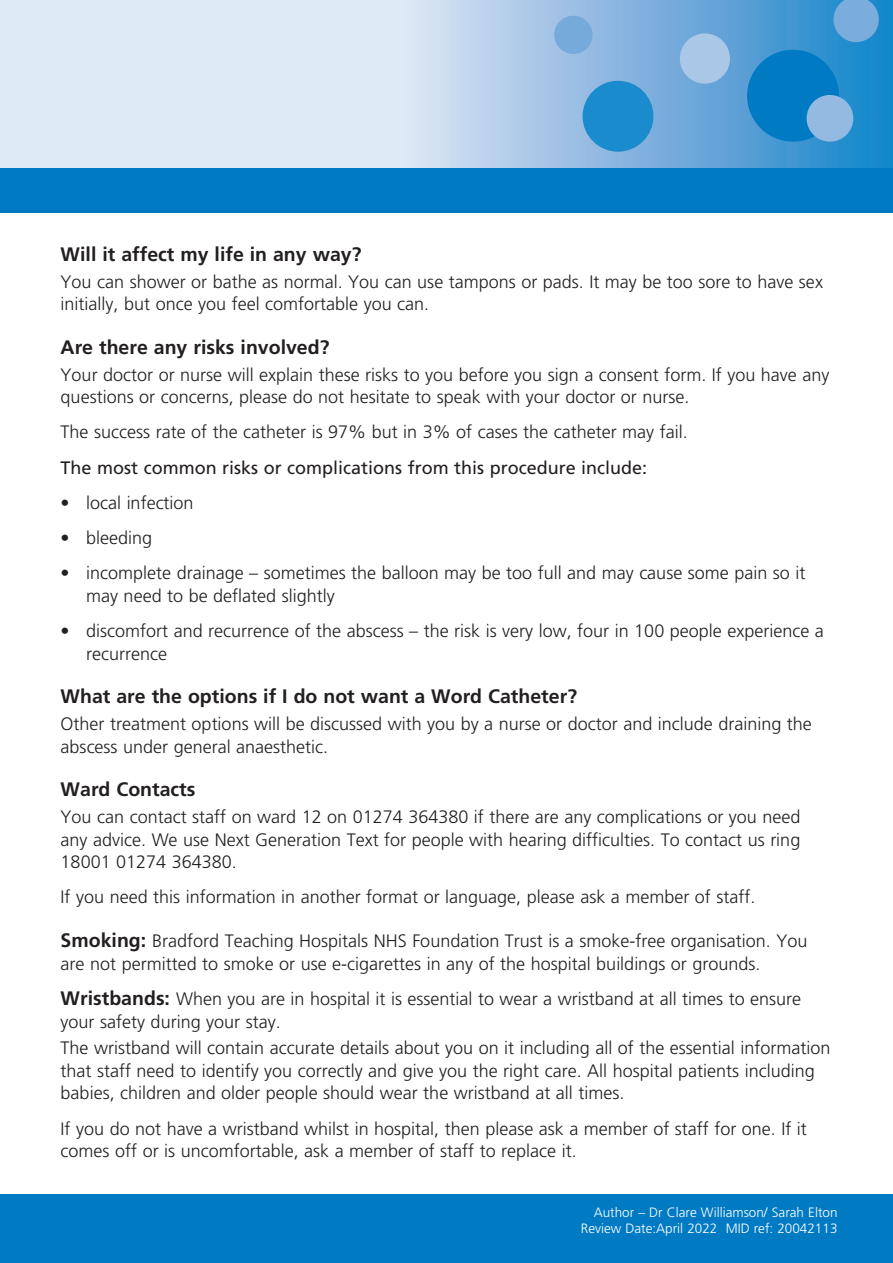
<style>
.page{position:relative;width:893px;height:1263px;background:#fff}
.page>*{position:absolute;margin:0;border:0;box-sizing:border-box;transform-origin:0 0}
.t1{font:700 19.5px "Frutiger";color:#231f20}
.t2{font:300 18px/22.5px "Frutiger";color:#231f20}
.t3{font:18px "Frutiger";color:#231f20}
.t4{font:300 13.5px/16.5px "Frutiger";color:#fff;text-align:right}
.s1{font-weight:700;font-size:19.5px}
</style>
<div class="page">
<div style="left:0;top:1195px;width:893px;height:68px;background:#007bc3"></div>
<svg style="left:0;top:0;width:893px;height:168px;background:#b2d0eb"></svg>
<div style="left:0;top:168px;width:893px;height:44px;background:#007bc3"></div>
<div style="left:747px;top:50px;width:92px;height:92px;background:#007bc3;border-radius:50%"></div>
<div style="left:807px;top:95px;width:46px;height:47px;background:#94bae2;border-radius:50%"></div>
<div style="left:554px;top:16px;width:38px;height:38px;background:#75aadb;border-radius:50%"></div>
<div style="left:680px;top:33px;width:50px;height:51px;background:#abc7e8;border-radius:50%"></div>
<div style="left:583px;top:81px;width:70px;height:71px;background:#1a8bcc;border-radius:50%"></div>
<svg style="left:833px;top:0;width:46px;height:42px;background:#68a5d8"></svg>
<p class="t1" style="left:61px;top:243px;width:302px">Will it affect my life in any way?</p>
<p class="t2" style="left:61px;top:270px;width:764px">You can shower or bathe as normal. You can use tampons or pads. It may be too sore to have sex initially, but once you feel comfortable you can.</p>
<p class="t1" style="left:61px;top:336px;width:270px">Are there any risks involved?</p>
<p class="t2" style="left:61px;top:363px;width:770px">Your doctor or nurse will explain these risks to you before you sign a consent form. If you have any questions or concerns, please do not hesitate to speak with your doctor or nurse.</p>
<p class="t2" style="left:61px;top:421px;width:629px">The success rate of the catheter is 97% but in 3% of cases the catheter may fail.</p>
<p class="t3" style="left:61px;top:457px;width:588px">The most common risks or complications from this procedure include:</p>
<p class="t2" style="left:61px;top:491px;width:135px">• local infection</p>
<p class="t2" style="left:61px;top:527px;width:93px">• bleeding</p>
<p class="t2" style="left:86px;top:562px;width:721px;text-indent:-26px">• incomplete drainage – sometimes the balloon may be too full and may cause some pain so it may need to be deflated slightly</p>
<p class="t2" style="left:86px;top:620px;width:739px;text-indent:-26px">• discomfort and recurrence of the abscess – the risk is very low, four in 100 people experience a recurrence</p>
<p class="t1" style="left:61px;top:685px;width:518px">What are the options if I do not want a Word Catheter?</p>
<p class="t2" style="left:61px;top:713px;width:753px">Other treatment options will be discussed with you by a nurse or doctor and include draining the abscess under general anaesthetic.</p>
<p class="t1" style="left:61px;top:778px;width:136px">Ward Contacts</p>
<p class="t2" style="left:61px;top:806px;width:741px;text-align:justify">You can contact staff on ward 12 on 01274 364380 if there are any complications or you need any advice. We use Next Generation Text for people with hearing difficulties. To contact us ring 18001 01274 364380.</p>
<p class="t2" style="left:61px;top:886px;width:696px">If you need this information in another format or language, please ask a member of staff.</p>
<p class="t2" style="left:61px;top:930px;width:748px"><span class="s1">Smoking:</span> Bradford Teaching Hospitals NHS Foundation Trust is a smoke-free organisation. You are not permitted to smoke or use e-cigarettes in any of the hospital buildings or grounds.</p>
<p class="t2" style="left:61px;top:987px;width:742px"><span class="s1">Wristbands:</span> When you are in hospital it is essential to wear a wristband at all times to ensure your safety during your stay.</p>
<p class="t2" style="left:61px;top:1037px;width:771px">The wristband will contain accurate details about you on it including all of the essential information that staff need to identify you correctly and give you the right care. All hospital patients including babies, children and older people should wear the wristband at all times.</p>
<p class="t2" style="left:61px;top:1117px;width:748px">If you do not have a wristband whilst in hospital, then please ask a member of staff for one. If it comes off or is uncomfortable, ask a member of staff to replace it.</p>
<p class="t4" style="left:581px;top:1204px;width:258px">Author – Dr Clare Williamson/ Sarah Elton<br>Review Date:April 2022 MID ref: 20042113</p>
</div>
